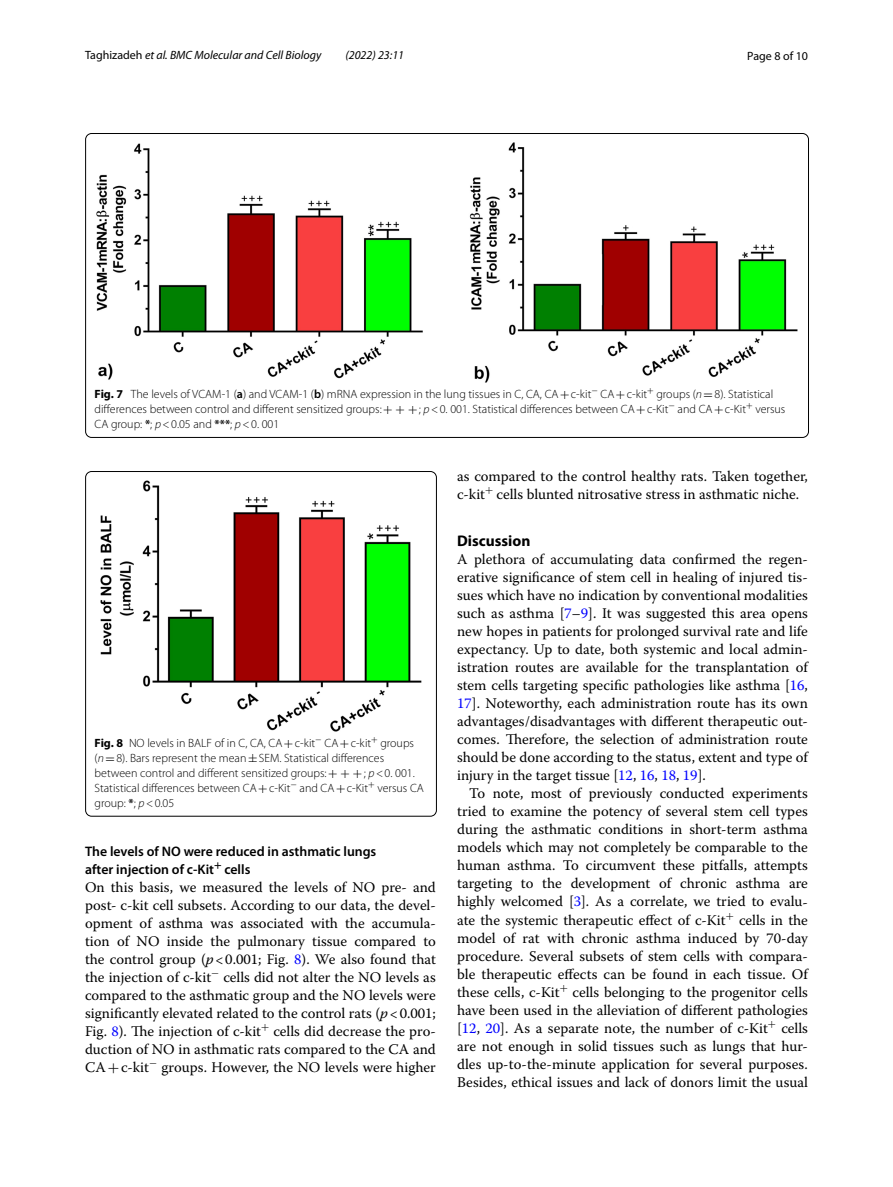
<style>
.page{position:relative;width:893px;height:1187px;background:#fff}
.page>*{position:absolute;margin:0;border:0;box-sizing:border-box;transform-origin:0 0}
.t1{font:700 15.45px "Myriad Pro";color:#000}
.t2{font:14.7px/18px "Warnock Pro";color:#000;text-align:justify}
.t3{font:600 13.8px/18px "Myriad Pro";color:#000}
.t4{font:300 12px/15px "Myriad Pro";color:#000}
.t5{font:italic 12px "Myriad Pro";color:#000}
.t6{font:12px "Myriad Pro";color:#000}
.s1{font-style:normal}
.s2{font-weight:700}
.s3{font-weight:600}
.s4{font-family:"MTSY";font-weight:400}
.s5{font-style:italic}
.s6{color:#00f}
.s7{font-family:"MTSY"}
</style>
<div class="page">
<img style="left:97px;top:142px;width:700px;height:241px">
<img style="left:100px;top:480px;width:322px;height:251px">
<div style="left:85px;top:471px;width:352px;height:345px;border:1px solid #000;border-radius:6px"></div>
<p class="t5" style="left:85px;top:48px;width:238px"><span class="s1">Taghizadeh</span> et al. BMC Molecular and Cell Biology</p>
<p class="t5" style="left:345px;top:48px;width:60px">(2022) 23:11</p>
<p class="t6" style="left:747px;top:48px;width:62px">Page 8 of 10</p>
<p class="t4" style="left:95px;top:387px;width:692px"><span class="s2">Fig. 7</span> The levels of VCAM-1 (<span class="s3">a</span>) and VCAM-1 (<span class="s3">b</span>) mRNA expression in the lung tissues in C, CA, CA<span class="s4">+</span>c-kit<sup>−</sup> CA<span class="s4">+</span>c-kit<sup>+</sup> groups (<span class="s5">n</span><span class="s4">=</span>8). Statistical differences between control and different sensitized groups:<span class="s4">+ + +</span>; <span class="s5">p</span>&lt;0. 001. Statistical differences between CA<span class="s4">+</span>c-Kit<sup>−</sup> and CA<span class="s4">+</span>c-Kit<sup>+</sup> versus<br>CA group: <span class="s3">*</span>; <span class="s5">p</span>&lt;0.05 and <span class="s3">***</span>; <span class="s5">p</span>&lt;0. 001</p>
<p class="t4" style="left:95px;top:735px;width:331px"><span class="s2">Fig. 8</span> NO levels in BALF of in C, CA, CA<span class="s4">+</span>c-kit<sup>−</sup> CA<span class="s4">+</span>c-kit<sup>+</sup> groups (<span class="s5">n</span><span class="s4">=</span>8). Bars represent the mean<span class="s4">±</span>SEM. Statistical differences between control and different sensitized groups:<span class="s4">+ + +</span>; <span class="s5">p</span>&lt;0. 001.<br>Statistical differences between CA<span class="s4">+</span>c-Kit<sup>−</sup> and CA<span class="s4">+</span>c-Kit<sup>+</sup> versus CA group: <span class="s3">*</span>; <span class="s5">p</span>&lt;0.05</p>
<p class="t3" style="left:85px;top:841px;width:293px">The levels of NO were reduced in asthmatic lungs after injection of c‑Kit<sup>+</sup> cells</p>
<p class="t2" style="left:85px;top:877px;width:352px">On this basis, we measured the levels of NO pre- and post- c-kit cell subsets. According to our data, the devel&shy;opment of asthma was associated with the accumula&shy;tion of NO inside the pulmonary tissue compared to the control group (<span class="s5">p</span>&lt;0.001; Fig. <span class="s6">8</span>). We also found that the injection of c-kit<sup>−</sup> cells did not alter the NO levels as compared to the asthmatic group and the NO levels were significantly elevated related to the control rats (<span class="s5">p</span>&lt;0.001; Fig. <span class="s6">8</span>). The injection of c-kit<sup>+</sup> cells did decrease the pro&shy;duction of NO in asthmatic rats compared to the CA and CA<span class="s7">+</span>c-kit<sup>−</sup> groups. However, the NO levels were higher</p>
<p class="t2" style="left:457px;top:466px;width:352px">as compared to the control healthy rats. Taken together, c-kit<sup>+</sup> cells blunted nitrosative stress in asthmatic niche.</p>
<p class="t1" style="left:457px;top:531px;width:75px">Discussion</p>
<p class="t2" style="left:457px;top:550px;width:352px">A plethora of accumulating data confirmed the regen&shy;erative significance of stem cell in healing of injured tis&shy;sues which have no indication by conventional modalities such as asthma [<span class="s6">7</span>–<span class="s6">9</span>]. It was suggested this area opens new hopes in patients for prolonged survival rate and life expectancy. Up to date, both systemic and local admin&shy;istration routes are available for the transplantation of stem cells targeting specific pathologies like asthma [<span class="s6">16</span>, <span class="s6">17</span>]. Noteworthy, each administration route has its own advantages/disadvantages with different therapeutic out&shy;comes. Therefore, the selection of administration route should be done according to the status, extent and type of injury in the target tissue [<span class="s6">12</span>, <span class="s6">16</span>, <span class="s6">18</span>, <span class="s6">19</span>].</p>
<p class="t2" style="left:457px;top:784px;width:352px;text-indent:12px">To note, most of previously conducted experiments tried to examine the potency of several stem cell types during the asthmatic conditions in short-term asthma models which may not completely be comparable to the human asthma. To circumvent these pitfalls, attempts targeting to the development of chronic asthma are highly welcomed [<span class="s6">3</span>]. As a correlate, we tried to evalu&shy;ate the systemic therapeutic effect of c-Kit<sup>+</sup> cells in the model of rat with chronic asthma induced by 70-day procedure. Several subsets of stem cells with compara&shy;ble therapeutic effects can be found in each tissue. Of these cells, c-Kit<sup>+</sup> cells belonging to the progenitor cells have been used in the alleviation of different pathologies [<span class="s6">12</span>, <span class="s6">20</span>]. As a separate note, the number of c-Kit<sup>+</sup> cells are not enough in solid tissues such as lungs that hur&shy;dles up-to-the-minute application for several purposes.<br>Besides, ethical issues and lack of donors limit the usual</p>
</div>
